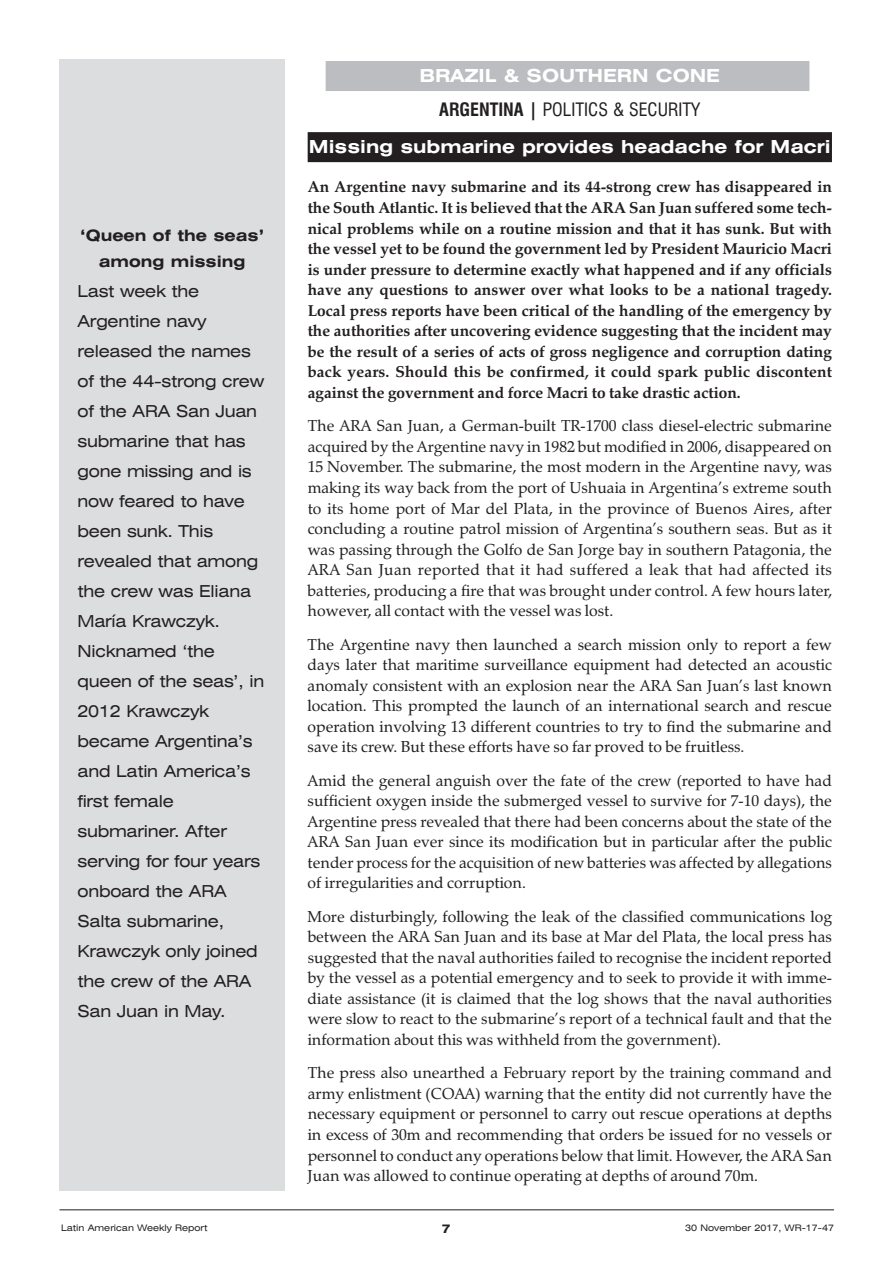
<style>
.page{position:relative;width:893px;height:1263px;background:#fff}
.page>*{position:absolute;margin:0;border:0;box-sizing:border-box;transform-origin:0 0}
.t1{font:700 expanded 18px/34px "Swiss 721 BT";color:#fff;text-align:center}
.t2{font:expanded 16.5px/30px "Swiss 721 BT";letter-spacing:-.015em;color:#231f20}
.t3{font:15.75px/20.5px "Zapf Calligraphic 801 BT";color:#231f20;text-align:justify}
.t4{font:700 15.75px/20.5px "Zapf Calligraphic 801 BT";color:#231f20;text-align:justify}
.t5{font:700 expanded 15.75px/25.5px "Swiss 721 BT";color:#231f20;text-align:center}
.t6{font:700 expanded 12px "Swiss 721 BT";color:#231f20}
.t7{font:expanded 9px "Swiss 721 BT";color:#231f20}
.s1{font-stretch:condensed;color:#231f20}
.s2{font-weight:400;font-stretch:condensed;color:#231f20}
</style>
<div class="page">
<div style="left:326px;top:61px;width:483px;height:30px;background:#bcbdc0"></div>
<div style="left:308px;top:132px;width:524px;height:30px;background:#231f20"></div>
<div style="left:60px;top:60px;width:225px;height:1131px;background:#dcdddf"></div>
<hr style="left:60px;top:1209px;width:774px;height:1px;background:#231f20">
<p class="t5" style="left:80px;top:223px;width:185px">‘Queen of the seas’ among missing</p>
<p class="t2" style="left:78px;top:276px;width:188px">Last week the<br>Argentine navy released the names of the 44-strong crew of the ARA San Juan submarine that has gone missing and is now feared to have been sunk. This revealed that among the crew was Eliana<br>María Krawczyk.<br>Nicknamed ‘the queen of the seas’, in<br>2012 Krawczyk became Argentina’s and Latin America’s first female submariner. After serving for four years onboard the ARA<br>Salta submarine,<br>Krawczyk only joined the crew of the ARA<br>San Juan in May.</p>
<p class="t1" style="left:420px;top:59px;width:302px">BRAZIL &amp; SOUTHERN CONE<br><span class="s1">ARGENTINA |</span> <span class="s2">POLITICS &amp; SECURITY</span></p>
<p class="t1" style="left:309px;top:130px;width:523px">Missing submarine provides headache for Macri</p>
<p class="t4" style="left:308px;top:177px;width:526px">An Argentine navy submarine and its 44-strong crew has disappeared in the South Atlantic. It is believed that the ARA San Juan suffered some tech&shy;nical problems while on a routine mission and that it has sunk. But with the vessel yet to be found the government led by President Mauricio Macri is under pressure to determine exactly what happened and if any officials have any questions to answer over what looks to be a national tragedy.<br>Local press reports have been critical of the handling of the emergency by the authorities after uncovering evidence suggesting that the incident may be the result of a series of acts of gross negligence and corruption dating back years. Should this be confirmed, it could spark public discontent against the government and force Macri to take drastic action.</p>
<p class="t3" style="left:308px;top:416px;width:526px">The ARA San Juan, a German-built TR-1700 class diesel-electric submarine acquired by the Argentine navy in 1982 but modified in 2006, disappeared on 15 November. The submarine, the most modern in the Argentine navy, was making its way back from the port of Ushuaia in Argentina’s extreme south to its home port of Mar del Plata, in the province of Buenos Aires, after concluding a routine patrol mission of Argentina’s southern seas. But as it was passing through the Golfo de San Jorge bay in southern Patagonia, the ARA San Juan reported that it had suffered a leak that had affected its batteries, producing a fire that was brought under control. A few hours later, however, all contact with the vessel was lost.</p>
<p class="t3" style="left:308px;top:634px;width:526px">The Argentine navy then launched a search mission only to report a few days later that maritime surveillance equipment had detected an acoustic anomaly consistent with an explosion near the ARA San Juan’s last known location. This prompted the launch of an international search and rescue operation involving 13 different countries to try to find the submarine and save its crew. But these efforts have so far proved to be fruitless.</p>
<p class="t3" style="left:308px;top:770px;width:526px">Amid the general anguish over the fate of the crew (reported to have had sufficient oxygen inside the submerged vessel to survive for 7-10 days), the Argentine press revealed that there had been concerns about the state of the ARA San Juan ever since its modification but in particular after the public tender process for the acquisition of new batteries was affected by allegations of irregularities and corruption.</p>
<p class="t3" style="left:308px;top:906px;width:526px">More disturbingly, following the leak of the classified communications log between the ARA San Juan and its base at Mar del Plata, the local press has suggested that the naval authorities failed to recognise the incident reported by the vessel as a potential emergency and to seek to provide it with imme&shy;diate assistance (it is claimed that the log shows that the naval authorities were slow to react to the submarine’s report of a technical fault and that the information about this was withheld from the government).</p>
<p class="t3" style="left:308px;top:1063px;width:526px">The press also unearthed a February report by the training command and army enlistment (COAA) warning that the entity did not currently have the necessary equipment or personnel to carry out rescue operations at depths in excess of 30m and recommending that orders be issued for no vessels or personnel to conduct any operations below that limit. However, the ARA San Juan was allowed to continue operating at depths of around 70m.</p>
<p class="t7" style="left:61px;top:1223px;width:148px">Latin American Weekly Report</p>
<p class="t6" style="left:442px;top:1221px;width:10px">7</p>
<p class="t7" style="left:685px;top:1223px;width:150px">30 November 2017, WR-17-47</p>
</div>
